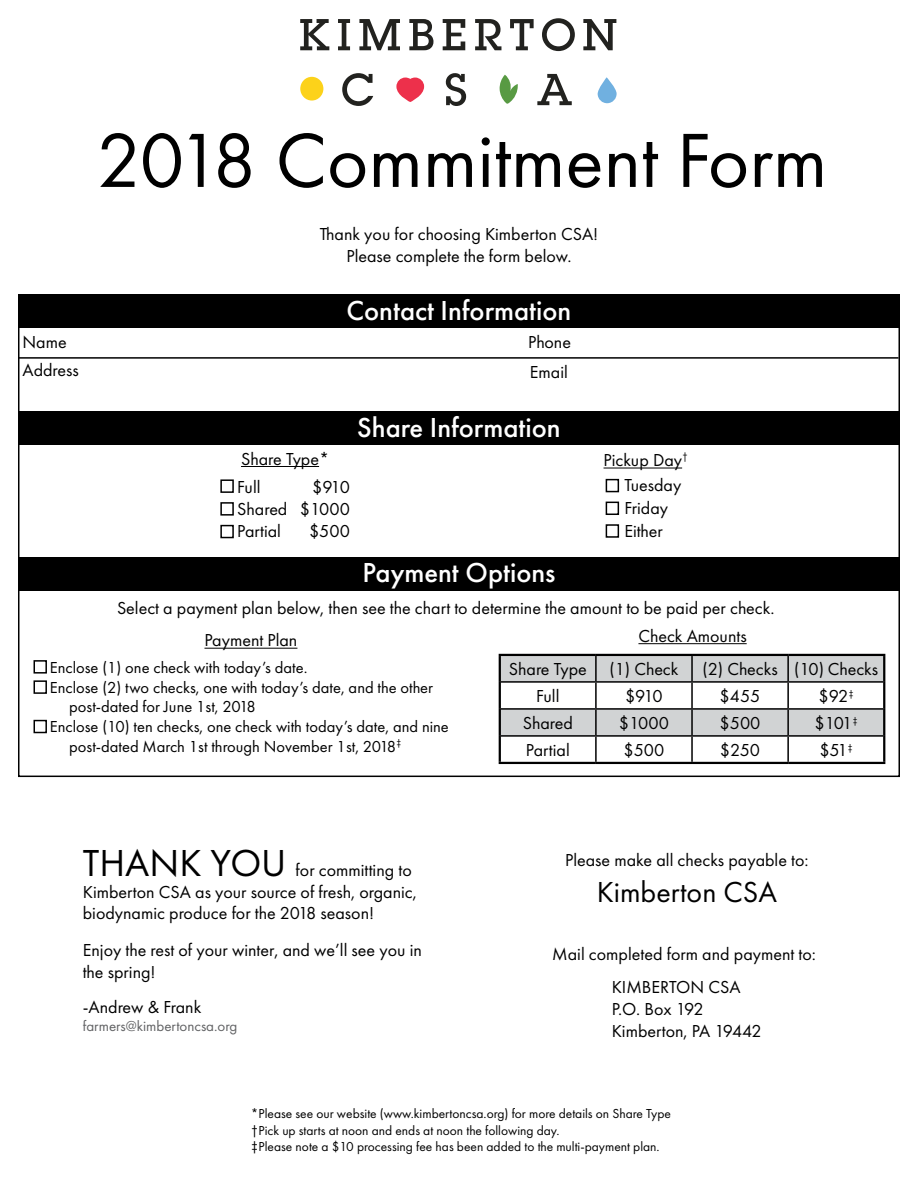
<style>
.page{position:relative;width:918px;height:1188px;background:#fff}
.page>*{position:absolute;margin:0;border:0;box-sizing:border-box;transform-origin:0 0}
.t1{font:79.5px "Futura PT";color:#000}
.t2{font:30px "Futura PT";color:#000}
.t3{font:500 28.5px "Futura PT";color:#fff}
.t4{font:18px/21.6px "Futura PT";color:#000}
.t5{font:16.5px "Futura PT";color:#000}
.t6{font:15px "Futura PT";color:#616264}
.t7{font:13.5px/16.2px "Futura PT";color:#000}
.s1{font-size:39px}
</style>
<div class="page">
<svg style="left:501px;top:656px;width:382px;height:79px"></svg>
<hr style="left:595px;top:656px;width:2px;height:25px;background:#000">
<hr style="left:691px;top:656px;width:2px;height:25px;background:#000">
<hr style="left:787px;top:656px;width:2px;height:25px;background:#000">
<hr style="left:501px;top:681px;width:95px;height:2px;background:#000">
<hr style="left:596px;top:681px;width:96px;height:2px;background:#000">
<hr style="left:595px;top:683px;width:2px;height:25px;background:#000">
<hr style="left:692px;top:681px;width:96px;height:2px;background:#000">
<hr style="left:691px;top:683px;width:2px;height:25px;background:#000">
<hr style="left:788px;top:681px;width:95px;height:2px;background:#000">
<hr style="left:787px;top:683px;width:2px;height:25px;background:#000">
<hr style="left:501px;top:708px;width:95px;height:2px;background:#000">
<hr style="left:596px;top:708px;width:96px;height:2px;background:#000">
<hr style="left:595px;top:710px;width:2px;height:25px;background:#000">
<hr style="left:692px;top:708px;width:96px;height:2px;background:#000">
<hr style="left:691px;top:710px;width:2px;height:25px;background:#000">
<hr style="left:788px;top:708px;width:95px;height:2px;background:#000">
<hr style="left:787px;top:710px;width:2px;height:25px;background:#000">
<hr style="left:501px;top:735px;width:95px;height:2px;background:#000">
<hr style="left:596px;top:735px;width:96px;height:2px;background:#000">
<hr style="left:595px;top:737px;width:2px;height:25px;background:#000">
<hr style="left:692px;top:735px;width:96px;height:2px;background:#000">
<hr style="left:691px;top:737px;width:2px;height:25px;background:#000">
<hr style="left:788px;top:735px;width:95px;height:2px;background:#000">
<hr style="left:787px;top:737px;width:2px;height:25px;background:#000">
<hr style="left:499px;top:654px;width:97px;height:2px;background:#000">
<hr style="left:499px;top:656px;width:2px;height:26px;background:#000">
<hr style="left:596px;top:654px;width:96px;height:2px;background:#000">
<hr style="left:692px;top:654px;width:96px;height:2px;background:#000">
<hr style="left:788px;top:654px;width:97px;height:2px;background:#000">
<hr style="left:883px;top:656px;width:2px;height:26px;background:#000">
<hr style="left:499px;top:682px;width:2px;height:27px;background:#000">
<hr style="left:883px;top:682px;width:2px;height:27px;background:#000">
<hr style="left:499px;top:709px;width:2px;height:27px;background:#000">
<hr style="left:883px;top:709px;width:2px;height:27px;background:#000">
<hr style="left:499px;top:736px;width:2px;height:26px;background:#000">
<hr style="left:883px;top:736px;width:2px;height:26px;background:#000">
<hr style="left:499px;top:762px;width:97px;height:2px;background:#000">
<hr style="left:596px;top:762px;width:96px;height:2px;background:#000">
<hr style="left:692px;top:762px;width:96px;height:2px;background:#000">
<hr style="left:788px;top:762px;width:97px;height:2px;background:#000">
<div style="left:300px;top:77px;width:23px;height:24px;background:#fcd21a;border-radius:50%"></div>
<svg style="left:396px;top:78px;width:28px;height:24px"></svg>
<svg style="left:499px;top:75px;width:19px;height:29px"></svg>
<svg style="left:537px;top:74px;width:35px;height:31px"></svg>
<svg style="left:446px;top:73px;width:20px;height:33px"></svg>
<svg style="left:342px;top:73px;width:31px;height:33px"></svg>
<svg style="left:300px;top:19px;width:29px;height:31px"></svg>
<svg style="left:338px;top:19px;width:12px;height:31px"></svg>
<svg style="left:359px;top:19px;width:41px;height:31px"></svg>
<svg style="left:409px;top:19px;width:24px;height:31px"></svg>
<svg style="left:443px;top:19px;width:22px;height:31px"></svg>
<svg style="left:475px;top:19px;width:26px;height:31px"></svg>
<svg style="left:510px;top:19px;width:24px;height:31px"></svg>
<svg style="left:542px;top:18px;width:33px;height:33px"></svg>
<svg style="left:583px;top:19px;width:33px;height:31px"></svg>
<svg style="left:598px;top:77px;width:19px;height:26px"></svg>
<div style="left:18px;top:295px;width:882px;height:33px;background:#000"></div>
<hr style="left:18px;top:357px;width:880px;height:2px;background:#000">
<div style="left:18px;top:412px;width:882px;height:33px;background:#000"></div>
<hr style="left:241px;top:466px;width:78px;height:1px;background:#000">
<div style="left:606px;top:479px;width:13px;height:13px;border:2px solid #000"></div>
<hr style="left:604px;top:468px;width:78px;height:1px;background:#000">
<div style="left:606px;top:502px;width:13px;height:13px;border:2px solid #000"></div>
<div style="left:606px;top:524px;width:13px;height:14px;border:2px solid #000"></div>
<hr style="left:638px;top:643px;width:109px;height:1px;background:#000">
<div style="left:34px;top:660px;width:13px;height:14px;border:2px solid #000"></div>
<div style="left:34px;top:680px;width:13px;height:14px;border:2px solid #000"></div>
<div style="left:34px;top:720px;width:13px;height:13px;border:2px solid #000"></div>
<div style="left:18px;top:557px;width:882px;height:33px;background:#000"></div>
<div style="left:220px;top:479px;width:14px;height:14px;border:2px solid #000"></div>
<div style="left:220px;top:502px;width:14px;height:14px;border:2px solid #000"></div>
<div style="left:220px;top:525px;width:14px;height:13px;border:2px solid #000"></div>
<hr style="left:204px;top:648px;width:93px;height:1px;background:#000">
<p class="t4" style="left:22px;top:331px;width:46px">Name</p>
<h1 class="t1" style="left:96px;top:113px;width:733px">2018 Commitment Form</h1>
<p class="t4" style="left:320px;top:223px;width:280px;text-align:center">Thank you for choosing Kimberton CSA!<br>Please complete the form below.</p>
<h3 class="t3" style="left:347px;top:293px;width:226px">Contact Information</h3>
<p class="t4" style="left:528px;top:331px;width:44px">Phone</p>
<p class="t4" style="left:22px;top:359px;width:58px">Address</p>
<p class="t4" style="left:530px;top:361px;width:39px">Email</p>
<h3 class="t3" style="left:357px;top:410px;width:205px">Share Information</h3>
<p class="t4" style="left:241px;top:448px;width:90px">Share Type*</p>
<p class="t4" style="left:237px;top:476px;width:52px;line-height:22.2px">Full<br>Shared<br>Partial</p>
<p class="t4" style="left:300px;top:476px;width:51px;line-height:22.2px;text-align:right">$910 $1000 $500</p>
<p class="t4" style="left:604px;top:449px;width:86px">Pickup Day<sup>†</sup></p>
<p class="t4" style="left:624px;top:497px;width:45px;line-height:22.6px">Friday<br>Either</p>
<p class="t4" style="left:624px;top:475px;width:58px">Tuesday</p>
<h3 class="t3" style="left:362px;top:555px;width:195px">Payment Options</h3>
<p class="t4" style="left:117px;top:597px;width:659px">Select a payment plan below, then see the chart to determine the amount to be paid per check.</p>
<p class="t4" style="left:204px;top:630px;width:94px">Payment Plan</p>
<p class="t5" style="left:50px;top:657px;width:259px">Enclose (1) one check with today’s date.</p>
<p class="t5" style="left:50px;top:677px;width:385px">Enclose (2) two checks, one with today’s date, and the other</p>
<p class="t5" style="left:69px;top:697px;width:188px">post-dated for June 1st, 2018</p>
<p class="t5" style="left:50px;top:717px;width:401px">Enclose (10) ten checks, one check with today’s date, and nine</p>
<p class="t5" style="left:69px;top:737px;width:334px">post-dated March 1st through November 1st, 2018<sup>‡</sup></p>
<p class="t4" style="left:83px;top:859px;width:336px"><span class="s1">THANK YOU</span> for committing to<br>Kimberton CSA as your source of fresh, organic, biodynamic produce for the 2018 season!</p>
<p class="t4" style="left:83px;top:939px;width:341px">Enjoy the rest of your winter, and we’ll see you in the spring!</p>
<p class="t4" style="left:83px;top:996px;width:120px">-Andrew &amp; Frank</p>
<p class="t6" style="left:83px;top:1017px;width:156px">farmers@kimbertoncsa.org</p>
<p class="t4" style="left:638px;top:625px;width:110px">Check Amounts</p>
<p class="t4" style="left:509px;top:658px;width:80px">Share Type</p>
<p class="t4" style="left:609px;top:658px;width:71px">(1) Check</p>
<p class="t4" style="left:702px;top:658px;width:177px">(2) Checks (10) Checks</p>
<p class="t4" style="left:536px;top:685px;width:25px">Full</p>
<p class="t4" style="left:625px;top:685px;width:39px">$910</p>
<p class="t4" style="left:720px;top:685px;width:42px">$455</p>
<p class="t4" style="left:818px;top:685px;width:37px">$92<sup>‡</sup></p>
<p class="t4" style="left:523px;top:712px;width:52px">Shared</p>
<p class="t4" style="left:619px;top:712px;width:51px">$1000</p>
<p class="t4" style="left:720px;top:712px;width:42px">$500</p>
<p class="t4" style="left:814px;top:712px;width:45px">$101<sup>‡</sup></p>
<p class="t4" style="left:526px;top:739px;width:45px">Partial</p>
<p class="t4" style="left:624px;top:739px;width:42px">$500</p>
<p class="t4" style="left:720px;top:739px;width:42px">$250</p>
<p class="t4" style="left:819px;top:739px;width:35px">$51<sup>‡</sup></p>
<p class="t4" style="left:565px;top:849px;width:245px">Please make all checks payable to:</p>
<h2 class="t2" style="left:597px;top:875px;width:182px">Kimberton CSA</h2>
<p class="t4" style="left:552px;top:943px;width:265px">Mail completed form and payment to:</p>
<p class="t4" style="left:612px;top:977px;width:152px">KIMBERTON CSA<br>P.O. Box 192<br>Kimberton, PA 19442</p>
<p class="t7" style="left:251px;top:1106px;width:422px">*Please see our website (www.kimbertoncsa.org) for more details on Share Type †Pick up starts at noon and ends at noon the following day.<br>‡Please note a $10 processing fee has been added to the multi-payment plan.</p>
</div>
